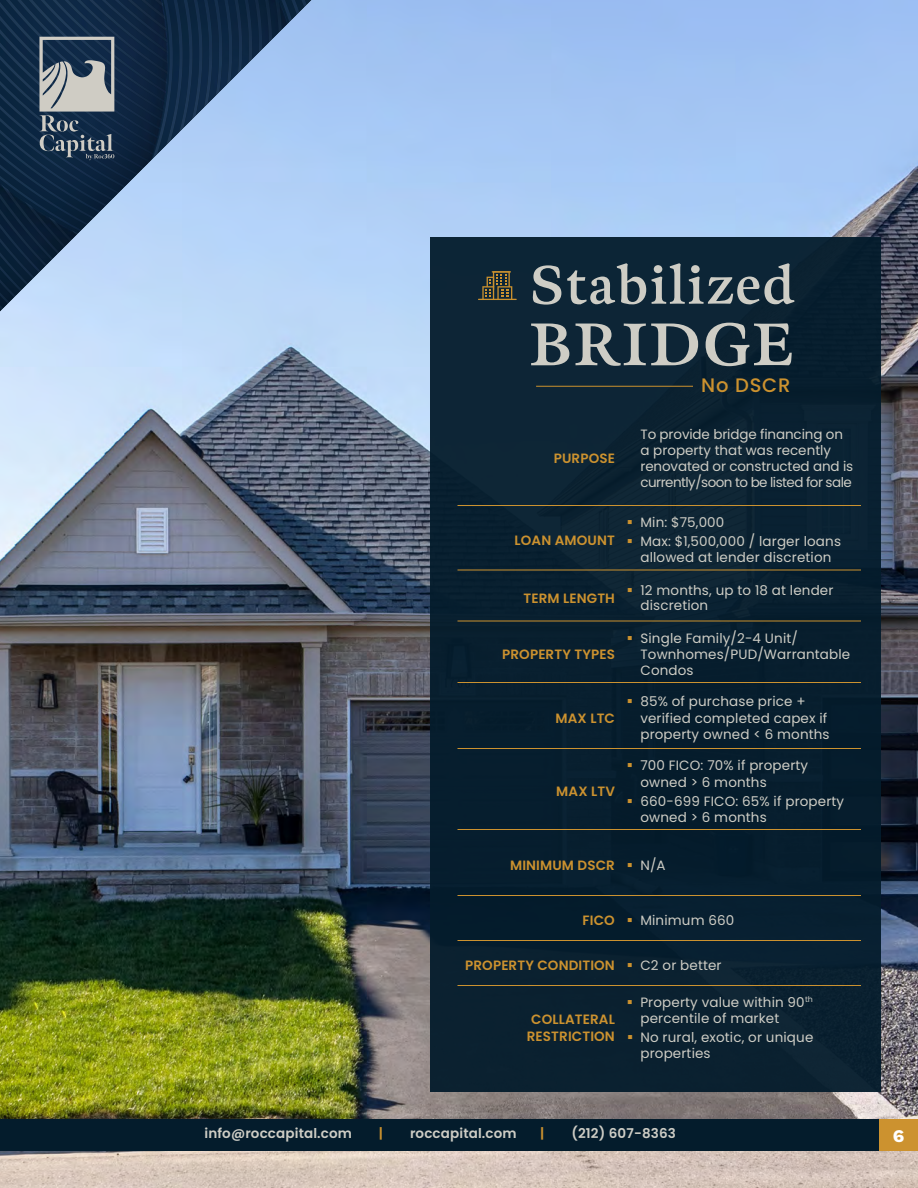
<style>
.page{position:relative;width:918px;height:1188px;background:#fff}
.page>*{position:absolute;margin:0;border:0;box-sizing:border-box;transform-origin:0 0}
.t1{font:600 60px "Meno Text";letter-spacing:.03em;color:#cecdc5}
.t2{font:600 54px "Meno Text";letter-spacing:.03em;color:#cecdc5}
.t3{font:700 21px "Work Sans";color:#fff}
.t4{font:500 19.5px "Poppins";letter-spacing:.04em;color:#cc922f}
.t5{font:13.5px/16.2px "Poppins";letter-spacing:.01em;color:#cecdc5}
.t6{font:13.5px/16.2px "Poppins";letter-spacing:-.01em;color:#cecdc5}
.t7{font:600 13.5px/16.5px "Poppins";letter-spacing:.01em;color:#cc922f;text-align:center}
.t8{font:600 13.5px "Poppins";letter-spacing:.01em;color:#cecdc5}
</style>
<div class="page">
<img style="left:0;top:0;width:918px;height:1188px">
<div style="left:0;top:1119px;width:880px;height:31px;background:#041c2c"></div>
<div style="left:879px;top:1119px;width:39px;height:31px;background:#cc922f"></div>
<div style="left:430px;top:237px;width:450px;height:855px;background:#041c2c"></div>
<hr style="left:458px;top:505px;width:163px;height:1px;background:#cc922f">
<hr style="left:621px;top:505px;width:240px;height:1px;background:#cc922f">
<hr style="left:458px;top:570px;width:163px;height:1px;background:#cc922f">
<hr style="left:621px;top:570px;width:240px;height:1px;background:#cc922f">
<hr style="left:458px;top:621px;width:163px;height:1px;background:#cc922f">
<hr style="left:621px;top:621px;width:240px;height:1px;background:#cc922f">
<hr style="left:458px;top:682px;width:163px;height:1px;background:#cc922f">
<hr style="left:621px;top:682px;width:240px;height:1px;background:#cc922f">
<hr style="left:458px;top:748px;width:163px;height:1px;background:#cc922f">
<hr style="left:621px;top:748px;width:240px;height:1px;background:#cc922f">
<hr style="left:458px;top:829px;width:163px;height:1px;background:#cc922f">
<hr style="left:621px;top:829px;width:240px;height:1px;background:#cc922f">
<hr style="left:458px;top:895px;width:163px;height:1px;background:#cc922f">
<hr style="left:621px;top:895px;width:240px;height:1px;background:#cc922f">
<hr style="left:458px;top:940px;width:163px;height:1px;background:#cc922f">
<hr style="left:621px;top:940px;width:240px;height:1px;background:#cc922f">
<hr style="left:458px;top:985px;width:163px;height:1px;background:#cc922f">
<hr style="left:621px;top:985px;width:240px;height:1px;background:#cc922f">
<svg style="left:478px;top:271px;width:39px;height:29px"></svg>
<hr style="left:536px;top:386px;width:157px;height:1px;background:#cc912e">
<svg style="left:0;top:0;width:301px;height:311px;background:#9db8d9"></svg>
<img style="left:311px;top:197px;width:1px;height:114px">
<img style="left:143px;top:292px;width:2px;height:19px">
<img style="left:292px;top:15px;width:5px;height:4px">
<img style="left:292px;top:37px;width:9px;height:68px">
<div style="left:78px;top:249px;width:34px;height:62px;background:#c0dafa"></div>
<svg style="left:78px;top:291px;width:8px;height:16px"></svg>
<img style="left:203px;top:0;width:85px;height:114px">
<img style="left:78px;top:206px;width:22px;height:7px">
<img style="left:78px;top:200px;width:28px;height:6px">
<img style="left:78px;top:194px;width:35px;height:6px">
<img style="left:78px;top:188px;width:41px;height:6px">
<img style="left:25px;top:181px;width:100px;height:7px">
<img style="left:25px;top:175px;width:106px;height:6px">
<img style="left:25px;top:169px;width:113px;height:6px">
<img style="left:25px;top:162px;width:119px;height:7px">
<img style="left:25px;top:155px;width:120px;height:7px">
<img style="left:0;top:2px;width:145px;height:136px">
<img style="left:6px;top:0;width:139px;height:130px">
<img style="left:17px;top:0;width:136px;height:121px">
<img style="left:29px;top:0;width:124px;height:112px">
<img style="left:40px;top:0;width:113px;height:103px">
<img style="left:52px;top:0;width:101px;height:94px">
<img style="left:64px;top:0;width:89px;height:84px">
<img style="left:77px;top:0;width:76px;height:74px">
<img style="left:89px;top:0;width:64px;height:64px">
<img style="left:102px;top:0;width:51px;height:54px">
<img style="left:115px;top:0;width:38px;height:43px">
<img style="left:128px;top:0;width:25px;height:31px">
<img style="left:141px;top:0;width:12px;height:20px">
<img style="left:25px;top:183px;width:53px;height:128px">
<img style="left:0;top:72px;width:25px;height:239px">
<svg style="left:0;top:297px;width:9px;height:13px"></svg>
<img style="left:0;top:291px;width:16px;height:6px">
<img style="left:0;top:285px;width:22px;height:6px">
<img style="left:0;top:279px;width:28px;height:6px">
<img style="left:0;top:272px;width:34px;height:7px">
<img style="left:0;top:266px;width:40px;height:6px">
<img style="left:0;top:260px;width:47px;height:6px">
<img style="left:0;top:194px;width:53px;height:66px">
<img style="left:1px;top:184px;width:58px;height:70px">
<img style="left:24px;top:201px;width:41px;height:47px">
<img style="left:48px;top:217px;width:24px;height:24px">
<svg style="left:71px;top:230px;width:7px;height:5px"></svg>
<img style="left:95px;top:242px;width:15px;height:13px">
<img style="left:153px;top:0;width:13px;height:114px">
<img style="left:166px;top:0;width:13px;height:114px">
<img style="left:179px;top:0;width:13px;height:114px">
<img style="left:192px;top:0;width:11px;height:114px">
<img style="left:204px;top:0;width:9px;height:107px">
<img style="left:214px;top:0;width:8px;height:96px">
<img style="left:224px;top:0;width:8px;height:24px">
<img style="left:234px;top:0;width:8px;height:24px">
<img style="left:245px;top:0;width:7px;height:24px">
<img style="left:255px;top:0;width:7px;height:24px">
<img style="left:265px;top:0;width:7px;height:24px">
<img style="left:275px;top:0;width:7px;height:24px">
<img style="left:217px;top:24px;width:75px;height:90px">
<div style="left:239px;top:64px;width:61px;height:50px;background:#a6c7f5"></div>
<img style="left:257px;top:105px;width:44px;height:9px">
<img style="left:279px;top:0;width:10px;height:23px">
<img style="left:281px;top:0;width:11px;height:22px">
<img style="left:291px;top:0;width:8px;height:15px">
<svg style="left:295px;top:0;width:6px;height:12px"></svg>
<img style="left:301px;top:0;width:10px;height:114px">
<img style="left:145px;top:114px;width:166px;height:197px">
<img style="left:159px;top:122px;width:152px;height:189px">
<img style="left:172px;top:131px;width:139px;height:180px">
<img style="left:186px;top:139px;width:125px;height:172px">
<img style="left:200px;top:148px;width:111px;height:163px">
<img style="left:213px;top:157px;width:98px;height:154px">
<div style="left:227px;top:166px;width:84px;height:145px;background:#b5d3f8"></div>
<img style="left:241px;top:174px;width:70px;height:137px">
<div style="left:255px;top:189px;width:30px;height:122px;background:#b5d3f8"></div>
<img style="left:269px;top:218px;width:16px;height:93px">
<div style="left:285px;top:180px;width:26px;height:131px;background:#b5d4f9"></div>
<svg style="left:39px;top:37px;width:75px;height:123px;background:#63707d"></svg>
<svg style="left:628px;top:520px;width:4px;height:4px"></svg>
<svg style="left:628px;top:539px;width:4px;height:4px"></svg>
<h2 class="t2" style="left:530px;top:249px;width:266px">Stabilized</h2>
<h1 class="t1" style="left:530px;top:305px;width:266px">BRIDGE</h1>
<h3 class="t4" style="left:701px;top:374px;width:91px">No DSCR</h3>
<p class="t7" style="left:554px;top:450px;width:63px">PURPOSE</p>
<p class="t7" style="left:515px;top:532px;width:102px">LOAN AMOUNT</p>
<p class="t6" style="left:641px;top:426px;width:214px">To provide bridge financing on a property that was recently renovated or constructed and is currently/soon to be listed for sale</p>
<p class="t5" style="left:640px;top:513px;width:202px;line-height:18.9px">Min: $75,000<br>Max: $1,500,000 / larger loans</p>
<p class="t5" style="left:640px;top:550px;width:192px">allowed at lender discretion</p>
<p class="t7" style="left:524px;top:590px;width:93px">TERM LENGTH</p>
<p class="t5" style="left:640px;top:583px;width:195px;line-height:15px">12 months, up to 18 at lender discretion</p>
<p class="t7" style="left:502px;top:646px;width:114px">PROPERTY TYPES</p>
<p class="t5" style="left:640px;top:630px;width:211px">Single Family/2-4 Unit/<br>Townhomes/PUD/Warrantable<br>Condos</p>
<p class="t7" style="left:556px;top:710px;width:61px">MAX LTC</p>
<p class="t7" style="left:556px;top:783px;width:60px">MAX LTV</p>
<p class="t5" style="left:640px;top:694px;width:191px">85% of purchase price + verified completed capex if property owned &lt; 6 months</p>
<p class="t5" style="left:640px;top:758px;width:169px">700 FICO: 70% if property owned &gt; 6 months</p>
<p class="t5" style="left:640px;top:793px;width:205px">660-699 FICO: 65% if property owned &gt; 6 months</p>
<p class="t7" style="left:510px;top:857px;width:106px">MINIMUM DSCR</p>
<p class="t5" style="left:640px;top:857px;width:27px">N/A</p>
<p class="t7" style="left:583px;top:912px;width:34px">FICO</p>
<p class="t5" style="left:640px;top:912px;width:95px">Minimum 660</p>
<p class="t7" style="left:465px;top:957px;width:151px">PROPERTY CONDITION</p>
<p class="t5" style="left:640px;top:957px;width:83px">C2 or better</p>
<p class="t7" style="left:527px;top:1011px;width:90px">COLLATERAL<br>RESTRICTION</p>
<p class="t5" style="left:640px;top:994px;width:174px">Property value within 90<sup>th </sup>percentile of market</p>
<p class="t5" style="left:640px;top:1029px;width:174px">No rural, exotic, or unique properties</p>
<p class="t8" style="left:205px;top:1126px;width:149px">info@roccapital.com</p>
<p class="t7" style="left:379px;top:1125px;width:6px">|</p>
<p class="t8" style="left:410px;top:1126px;width:108px">roccapital.com</p>
<p class="t7" style="left:540px;top:1125px;width:6px">|</p>
<p class="t8" style="left:571px;top:1126px;width:106px">(212) 607-8363</p>
<h3 class="t3" style="left:893px;top:1119px;width:13px">6</h3>
</div>
